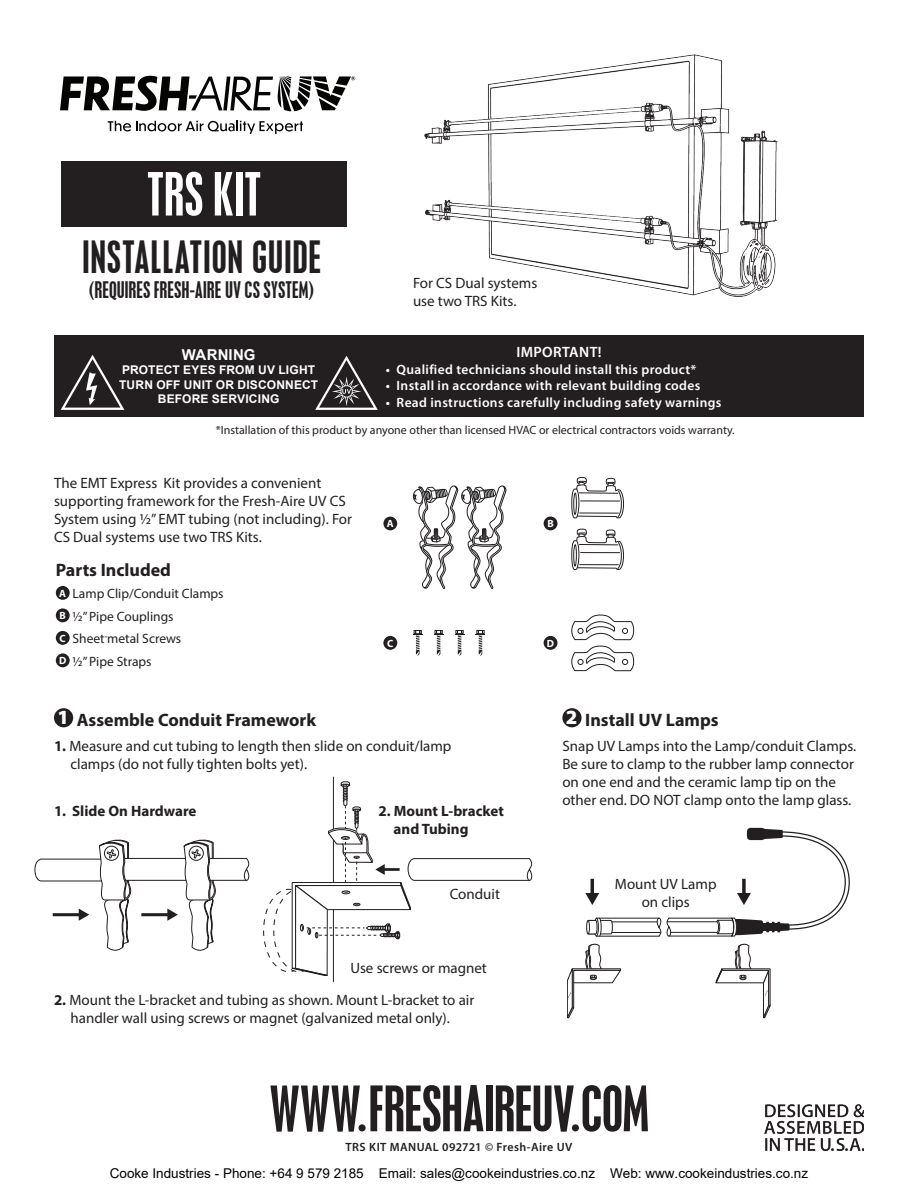
<style>
.page{position:relative;width:918px;height:1188px;background:#fff}
.page>*{position:absolute;margin:0;border:0;box-sizing:border-box;transform-origin:0 0}
.t1{font:condensed 55.8px "Placard";letter-spacing:-.005em;color:#231f20}
.t2{font:condensed 52.95px "Placard";letter-spacing:.005em;color:#fff}
.t3{font:condensed 39.45px "Placard";letter-spacing:.025em;color:#231f20}
.t4{font:condensed 20.25px "Placard";letter-spacing:.005em;color:#231f20}
.t5{font:900 20.25px "Myriad Pro";color:#fff}
.t6{font:700 18px "Myriad Pro";color:#231f20}
.t7{font:15px/18px "Myriad Pro";color:#231f20}
.t8{font:700 15px "Myriad Pro";color:#231f20}
.t9{font:600 15px "Myriad Pro";letter-spacing:.025em;color:#fff}
.t10{font:700 15px "Arial";letter-spacing:.01em;color:#fff}
.t11{font:600 13.5px "Myriad Pro";letter-spacing:.025em;color:#fff}
.t12{font:13.5px "Arial";color:#000}
.t13{font:13.5px "Myriad Pro";color:#231f20}
.t14{font:12px "Myriad Pro";color:#231f20}
.t15{font:700 12px "Arial";letter-spacing:.015em;color:#fff}
.t16{font:600 12px "Myriad Pro";letter-spacing:.035em;color:#231f20}
.t17{font:700 10.5px "Myriad Pro";color:#fff}
.s1{font-weight:700}
</style>
<div class="page">
<div style="left:56px;top:586px;width:14px;height:14px;background:#231f20;border-radius:50%"></div>
<div style="left:56px;top:608px;width:14px;height:14px;background:#231f20;border-radius:50%"></div>
<div style="left:56px;top:631px;width:14px;height:14px;background:#231f20;border-radius:50%"></div>
<div style="left:56px;top:653px;width:14px;height:14px;background:#231f20;border-radius:50%"></div>
<div style="left:544px;top:636px;width:13px;height:14px;background:#231f20;border-radius:50%"></div>
<svg style="left:571px;top:615px;width:63px;height:25px"></svg>
<svg style="left:571px;top:646px;width:63px;height:25px"></svg>
<div style="left:577px;top:477px;width:10px;height:7px;border:1px solid #231f20;border-radius:50%"></div>
<div style="left:606px;top:478px;width:9px;height:7px;border:1px solid #231f20;border-radius:50%"></div>
<svg style="left:571px;top:481px;width:53px;height:37px"></svg>
<hr style="left:581px;top:501px;width:39px;height:1px;background:#231f20">
<hr style="left:580px;top:513px;width:38px;height:1px;background:#231f20">
<hr style="left:579px;top:492px;width:39px;height:2px;background:#231f20">
<div style="left:577px;top:529px;width:10px;height:7px;border:1px solid #231f20;border-radius:50%"></div>
<div style="left:606px;top:529px;width:9px;height:8px;border:1px solid #231f20;border-radius:50%"></div>
<svg style="left:571px;top:533px;width:53px;height:37px"></svg>
<hr style="left:581px;top:552px;width:39px;height:1px;background:#231f20">
<hr style="left:580px;top:564px;width:38px;height:1px;background:#231f20">
<hr style="left:579px;top:544px;width:39px;height:1px;background:#231f20">
<div style="left:544px;top:517px;width:13px;height:13px;background:#231f20;border-radius:50%"></div>
<div style="left:383px;top:517px;width:14px;height:13px;background:#231f20;border-radius:50%"></div>
<img style="left:424px;top:54px;width:354px;height:243px">
<div style="left:714px;top:336px;width:150px;height:81px;background:#231f20"></div>
<div style="left:61px;top:161px;width:286px;height:65px;background:#231f20"></div>
<div style="left:379px;top:336px;width:353px;height:81px;background:#231f20"></div>
<div style="left:54px;top:336px;width:329px;height:81px;background:#231f20"></div>
<svg style="left:61px;top:355px;width:63px;height:55px"></svg>
<svg style="left:315px;top:356px;width:63px;height:54px"></svg>
<svg style="left:413px;top:486px;width:93px;height:103px"></svg>
<div style="left:54px;top:708px;width:19px;height:19px;background:#231f20;border-radius:50%"></div>
<hr style="left:209px;top:858px;width:38px;height:1px;background:#231f20">
<hr style="left:210px;top:880px;width:37px;height:1px;background:#231f20">
<hr style="left:125px;top:858px;width:60px;height:1px;background:#231f20">
<hr style="left:126px;top:880px;width:60px;height:1px;background:#231f20">
<svg style="left:244px;top:857px;width:5px;height:24px"></svg>
<hr style="left:141px;top:913px;width:28px;height:3px;background:#231f20">
<svg style="left:167px;top:840px;width:51px;height:111px"></svg>
<svg style="left:34px;top:840px;width:99px;height:111px"></svg>
<hr style="left:333px;top:777px;width:1px;height:205px;background:#231f20">
<svg style="left:284px;top:781px;width:248px;height:196px"></svg>
<div style="left:562px;top:708px;width:20px;height:19px;background:#231f20;border-radius:50%"></div>
<svg style="left:567px;top:828px;width:283px;height:190px"></svg>
<div style="left:383px;top:636px;width:14px;height:14px;background:#231f20;border-radius:50%"></div>
<svg style="left:413px;top:630px;width:9px;height:26px"></svg>
<svg style="left:434px;top:630px;width:9px;height:26px"></svg>
<svg style="left:455px;top:630px;width:9px;height:26px"></svg>
<svg style="left:476px;top:630px;width:9px;height:26px"></svg>
<svg style="left:108px;top:121px;width:195px;height:13px"></svg>
<svg style="left:60px;top:76px;width:295px;height:35px"></svg>
<img style="left:765px;top:1105px;width:99px;height:46px">
<p class="t2" style="left:147px;top:162px;width:115px">TRS KIT</p>
<p class="t3" style="left:82px;top:233px;width:241px">INSTALLATION GUIDE</p>
<p class="t4" style="left:89px;top:277px;width:227px">(REQUIRES FRESH-AIRE UV CS SYSTEM)</p>
<p class="t10" style="left:182px;top:345px;width:75px">WARNING</p>
<p class="t15" style="left:122px;top:362px;width:194px">PROTECT EYES FROM UV LIGHT</p>
<p class="t15" style="left:119px;top:377px;width:201px">TURN OFF UNIT OR DISCONNECT</p>
<p class="t15" style="left:158px;top:391px;width:123px">BEFORE SERVICING</p>
<p class="t7" style="left:413px;top:274px;width:126px">For CS Dual systems use two TRS Kits.</p>
<p class="t9" style="left:516px;top:342px;width:87px">IMPORTANT!</p>
<p class="t11" style="left:386px;top:360px;width:312px">• Qualified technicians should install this product*</p>
<p class="t11" style="left:386px;top:377px;width:316px">• Install in accordance with relevant building codes</p>
<p class="t11" style="left:386px;top:393px;width:337px">• Read instructions carefully including safety warnings</p>
<p class="t14" style="left:216px;top:423px;width:520px">*Installation of this product by anyone other than licensed HVAC or electrical contractors voids warranty.</p>
<p class="t7" style="left:54px;top:474px;width:300px">The EMT Express Kit provides a convenient supporting framework for the Fresh-Aire UV CS System using 1/2” EMT tubing (not including). For CS Dual systems use two TRS Kits.</p>
<p class="t6" style="left:56px;top:558px;width:117px">Parts Included</p>
<p class="t17" style="left:59px;top:586px;width:8px">A</p>
<p class="t13" style="left:73px;top:585px;width:153px">Lamp Clip/Conduit Clamps</p>
<p class="t17" style="left:60px;top:609px;width:8px">B</p>
<p class="t13" style="left:73px;top:608px;width:103px">1/2” Pipe Couplings</p>
<p class="t17" style="left:60px;top:631px;width:8px">C</p>
<p class="t13" style="left:73px;top:630px;width:110px">Sheet-metal Screws</p>
<p class="t17" style="left:59px;top:654px;width:9px">D</p>
<p class="t13" style="left:73px;top:653px;width:81px">1/2” Pipe Straps</p>
<p class="t17" style="left:387px;top:517px;width:8px">A</p>
<p class="t17" style="left:547px;top:517px;width:8px">B</p>
<p class="t17" style="left:387px;top:636px;width:8px">C</p>
<p class="t17" style="left:547px;top:636px;width:9px">D</p>
<p class="t5" style="left:57px;top:704px;width:13px">1</p>
<p class="t6" style="left:77px;top:708px;width:241px">Assemble Conduit Framework</p>
<p class="t7" style="left:70px;top:736px;width:383px;text-indent:-16px"><span class="s1">1.</span> Measure and cut tubing to length then slide on conduit/lamp clamps (do not fully tighten bolts yet).</p>
<p class="t8" style="left:54px;top:801px;width:144px">1. Slide On Hardware</p>
<p class="t8" style="left:379px;top:801px;width:127px">2. Mount L-bracket</p>
<p class="t8" style="left:394px;top:819px;width:76px">and Tubing</p>
<p class="t7" style="left:450px;top:885px;width:52px">Conduit</p>
<p class="t5" style="left:566px;top:704px;width:13px">2</p>
<p class="t6" style="left:585px;top:708px;width:135px">Install UV Lamps</p>
<p class="t7" style="left:562px;top:736px;width:295px">Snap UV Lamps into the Lamp/conduit Clamps.<br>Be sure to clamp to the rubber lamp connector on one end and the ceramic lamp tip on the other end. DO NOT clamp onto the lamp glass.</p>
<p class="t7" style="left:615px;top:875px;width:103px;text-align:center">Mount UV Lamp on clips</p>
<p class="t7" style="left:350px;top:959px;width:138px">Use screws or magnet</p>
<p class="t7" style="left:54px;top:990px;width:422px;text-align:center"><span class="s1">2.</span> Mount the L-bracket and tubing as shown. Mount L-bracket to air handler wall using screws or magnet (galvanized metal only).</p>
<p class="t1" style="left:269px;top:1074px;width:381px">WWW.FRESHAIREUV.COM</p>
<p class="t16" style="left:346px;top:1139px;width:228px">TRS KIT MANUAL 092721 © Fresh-Aire UV</p>
<p class="t12" style="left:110px;top:1164px;width:700px">Cooke Industries - Phone: +64 9 579 2185 Email: sales@cookeindustries.co.nz Web: www.cookeindustries.co.nz</p>
</div>
